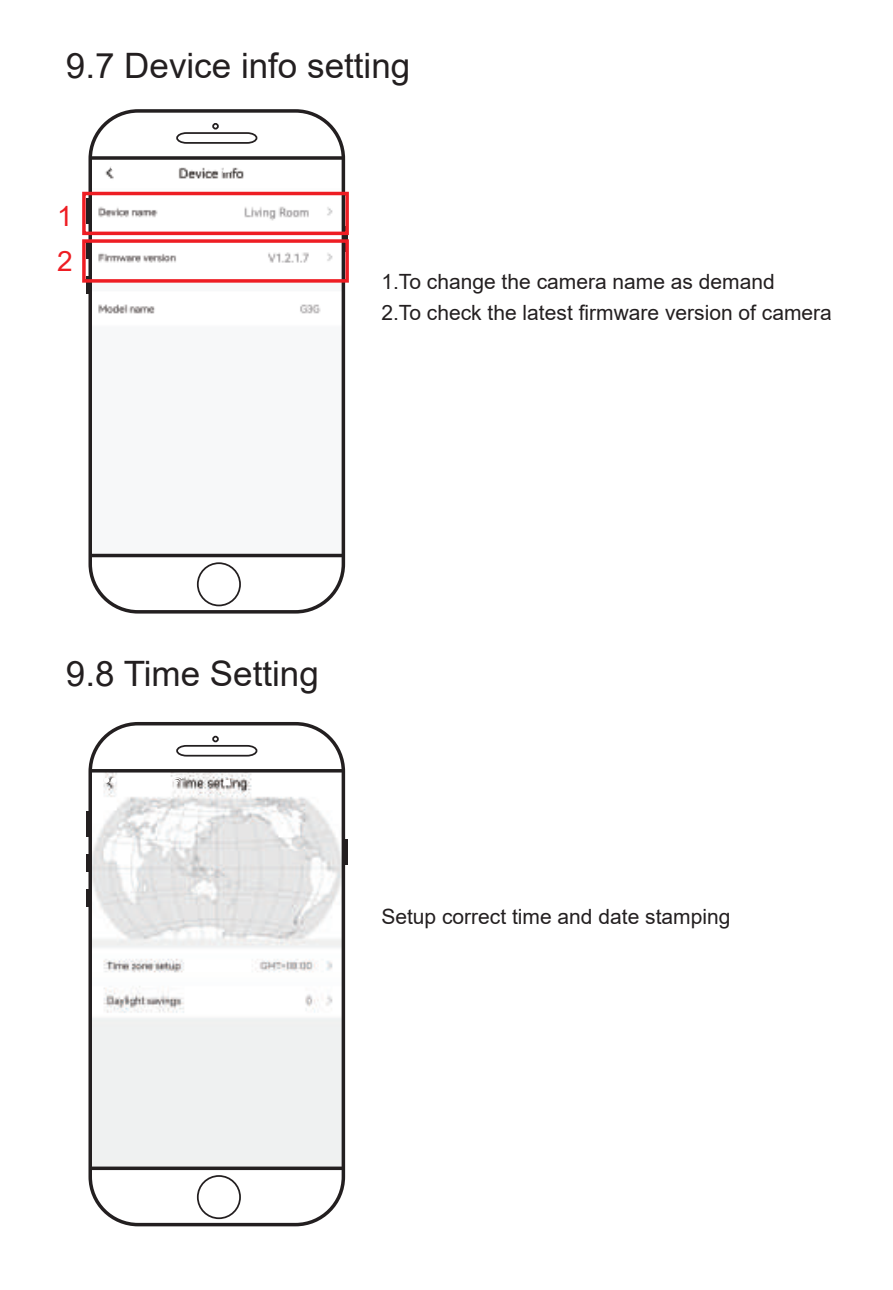
<style>
.page{position:relative;width:893px;height:1290px;background:#fff}
.page>*{position:absolute;margin:0;border:0;box-sizing:border-box;transform-origin:0 0}
.t1{font:35px "Arial";color:#231f20}
.t2{font:28px/44.4px "Arial";color:#ee1d23}
.t3{font:21px/31.5px "Arial";color:#231f20}
</style>
<div class="page">
<img style="left:93px;top:772px;width:247px;height:394px">
<img style="left:93px;top:167px;width:247px;height:387px">
<svg style="left:223px;top:167px;width:8px;height:6px"></svg>
<svg style="left:97px;top:166px;width:33px;height:4px"></svg>
<svg style="left:171px;top:167px;width:11px;height:4px"></svg>
<svg style="left:93px;top:156px;width:247px;height:4px"></svg>
<hr style="left:90px;top:554px;width:253px;height:3px;background:#231f20">
<svg style="left:176px;top:132px;width:82px;height:12px"></svg>
<div style="left:197px;top:562px;width:44px;height:44px;border:2px solid #231f20;border-radius:50%"></div>
<div style="left:88px;top:109px;width:257px;height:504px;border:4px solid #231f20;border-radius:48px"></div>
<div style="left:212px;top:123px;width:7px;height:7px;border:2px solid #231f20;border-radius:50%"></div>
<div style="left:86px;top:198px;width:5px;height:26px;background:#231f20"></div>
<svg style="left:343px;top:226px;width:5px;height:26px"></svg>
<div style="left:86px;top:242px;width:5px;height:17px;background:#231f20"></div>
<div style="left:86px;top:277px;width:5px;height:17px;background:#231f20"></div>
<svg style="left:223px;top:775px;width:8px;height:10px"></svg>
<svg style="left:97px;top:778px;width:33px;height:5px"></svg>
<svg style="left:171px;top:776px;width:11px;height:8px"></svg>
<hr style="left:90px;top:769px;width:253px;height:3px;background:#231f20">
<svg style="left:93px;top:1166px;width:247px;height:4px"></svg>
<svg style="left:176px;top:745px;width:82px;height:12px"></svg>
<div style="left:197px;top:1175px;width:44px;height:44px;border:2px solid #231f20;border-radius:50%"></div>
<div style="left:88px;top:722px;width:257px;height:504px;border:4px solid #231f20;border-radius:48px"></div>
<div style="left:212px;top:736px;width:7px;height:6px;border:2px solid #231f20;border-radius:50%"></div>
<div style="left:86px;top:811px;width:5px;height:25px;background:#231f20"></div>
<div style="left:343px;top:839px;width:5px;height:25px;background:#231f20"></div>
<div style="left:86px;top:854px;width:5px;height:17px;background:#231f20"></div>
<div style="left:86px;top:889px;width:5px;height:17px;background:#231f20"></div>
<div style="left:82px;top:192px;width:267px;height:43px;border:4px solid #ee1d23"></div>
<div style="left:82px;top:239px;width:267px;height:44px;border:4px solid #ee1d23"></div>
<h1 class="t1" style="left:66px;top:42px;width:346px">9.7 Device info setting</h1>
<h2 class="t2" style="left:57px;top:194px;width:17px">1<br>2</h2>
<p class="t3" style="left:381px;top:266px;width:452px">1.To change the camera name as demand<br>2.To check the latest firmware version of camera</p>
<h1 class="t1" style="left:66px;top:649px;width:254px">9.8 Time Setting</h1>
<p class="t3" style="left:381px;top:900px;width:350px">Setup correct time and date stamping</p>
</div>
